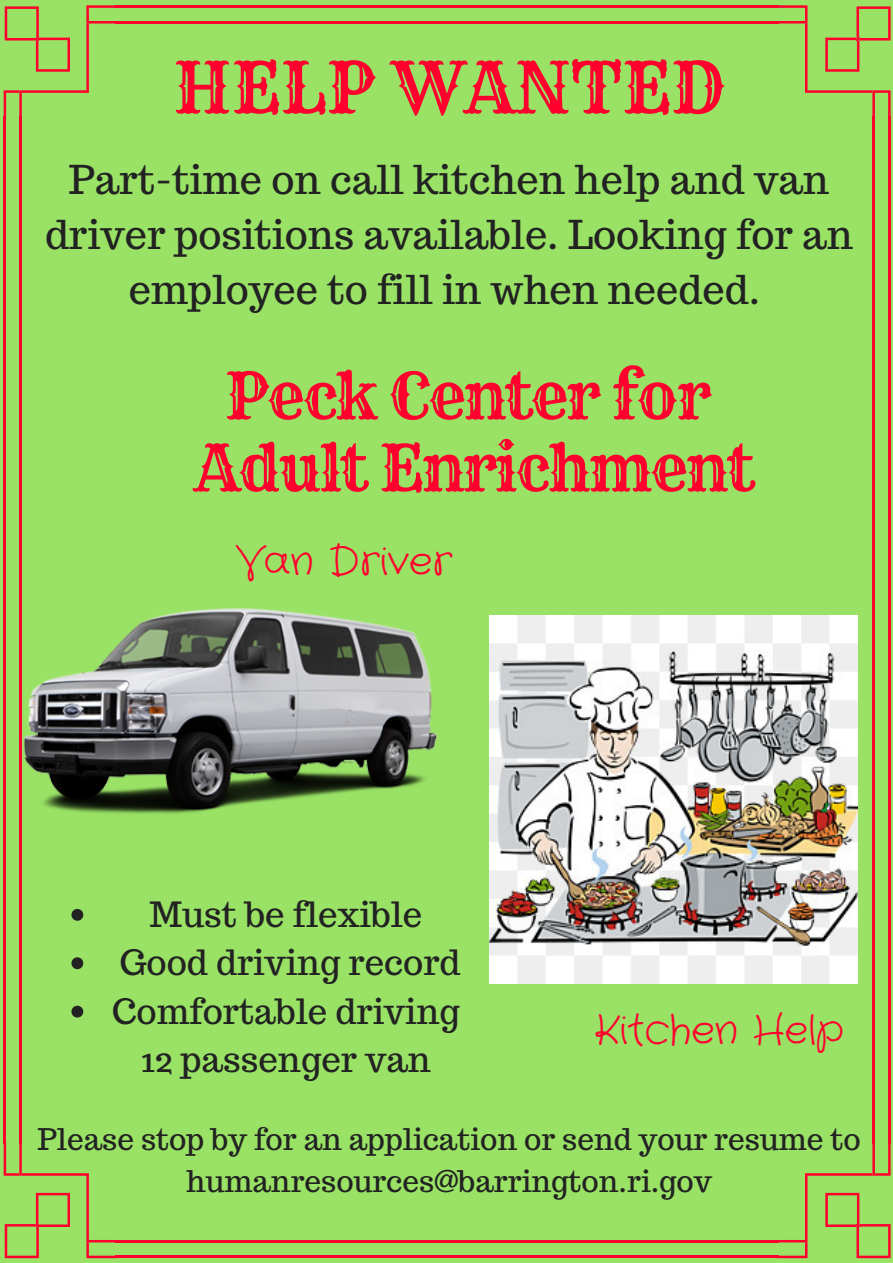
<style>
.page{position:relative;width:893px;height:1263px;background:#99e265}
.page>*{position:absolute;margin:0;border:0;box-sizing:border-box;transform-origin:0 0}
.t1{font:69.53px "Rye";color:#ff002e}
.t2{font:63.22px/72px "Rye";letter-spacing:-.03em;color:#ff002e;text-align:center}
.t3{font:39.75px/55.1px "Trocchi";color:#222;text-align:center}
.t4{font:39.75px "Crafty Girls";color:#ff002e}
.t5{font:34.72px/48.4px "Trocchi";color:#222;text-align:center}
.t6{font:29.78px/41.6px "Trocchi";color:#222;text-align:center}
</style>
<div class="page">
<svg style="left:71px;top:909px;width:12px;height:12px"></svg>
<svg style="left:71px;top:957px;width:12px;height:12px"></svg>
<svg style="left:71px;top:1006px;width:12px;height:11px"></svg>
<svg style="left:4px;top:5px;width:111px;height:114px"></svg>
<hr style="left:4px;top:116px;width:2px;height:1028px;background:#ff002e">
<hr style="left:19px;top:116px;width:3px;height:1028px;background:#ff002e">
<svg style="left:4px;top:1142px;width:113px;height:116px"></svg>
<hr style="left:115px;top:1256px;width:664px;height:2px;background:#ff002e">
<hr style="left:115px;top:1240px;width:664px;height:2px;background:#ff002e">
<svg style="left:776px;top:1144px;width:115px;height:114px"></svg>
<hr style="left:888px;top:116px;width:3px;height:1028px;background:#ff002e">
<hr style="left:872px;top:116px;width:3px;height:1028px;background:#ff002e">
<svg style="left:779px;top:5px;width:112px;height:111px"></svg>
<hr style="left:115px;top:5px;width:664px;height:3px;background:#ff002e">
<hr style="left:115px;top:21px;width:664px;height:3px;background:#ff002e">
<img style="left:23px;top:608px;width:415px;height:206px">
<img style="left:489px;top:615px;width:368px;height:368px">
<h1 class="t1" style="left:173px;top:45px;width:553px">HELP WANTED</h1>
<p class="t3" style="left:45px;top:151px;width:810px">Part-time on call kitchen help and van driver positions available. Looking for an employee to fill in when needed.</p>
<h2 class="t2" style="left:195px;top:360px;width:561px">Peck Center for<br>Adult Enrichment</h2>
<p class="t4" style="left:236px;top:534px;width:218px">Van Driver</p>
<p class="t5" style="left:112px;top:890px;width:350px">Must be flexible<br>Good driving record<br>Comfortable driving<br>12 passenger van</p>
<p class="t4" style="left:595px;top:1003px;width:250px">Kitchen Help</p>
<p class="t6" style="left:37px;top:1118px;width:825px">Please stop by for an application or send your resume to humanresources@barrington.ri.gov</p>
</div>
